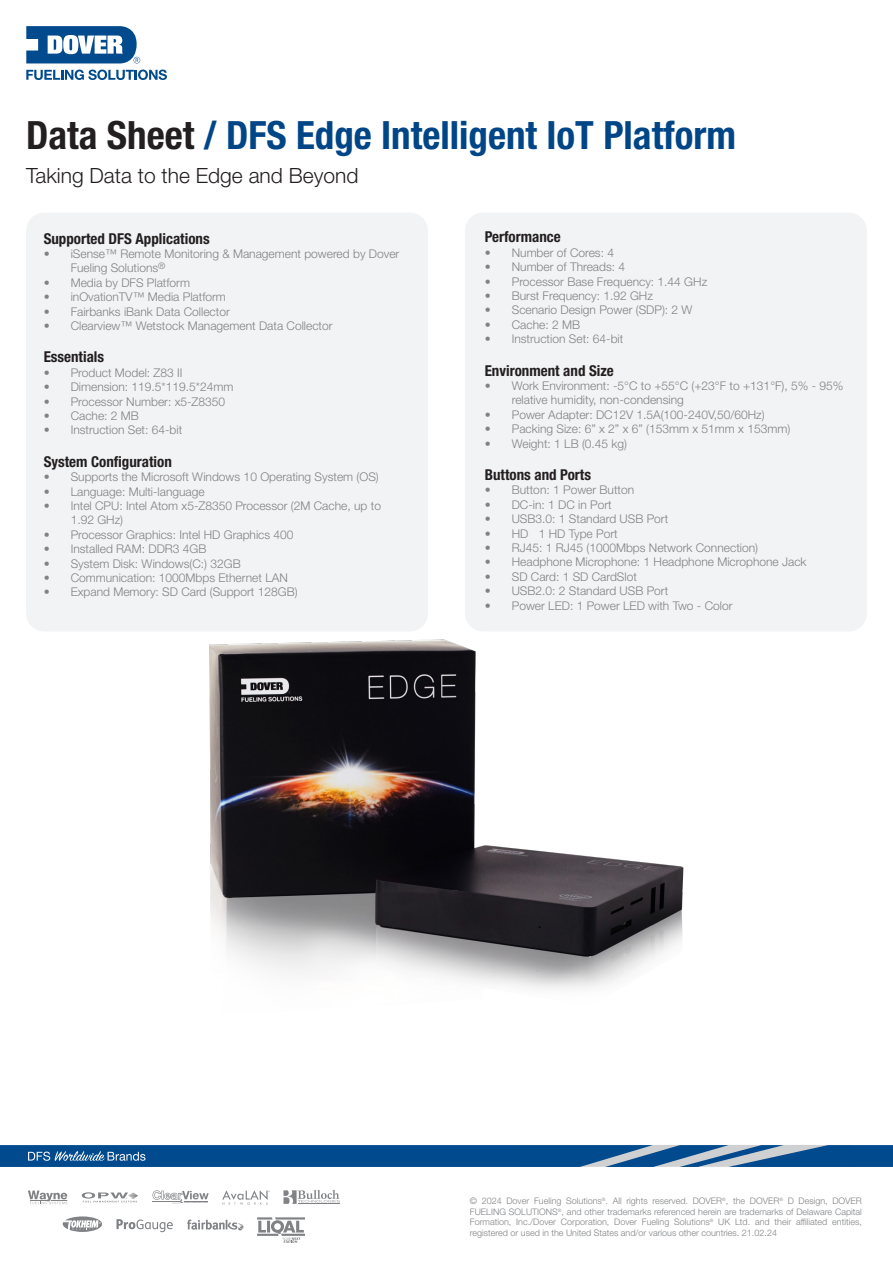
<style>
.page{position:relative;width:893px;height:1263px;background:#fff}
.page>*{position:absolute;margin:0;border:0;box-sizing:border-box;transform-origin:0 0}
.t1{font:700 condensed 39px "Helvetica Neue LT Std";color:#004687}
.t2{font:300 21px "Helvetica Neue LT Std";color:#231f20}
.t3{font:700 condensed 15px "Helvetica Neue LT Std";color:#231f20}
.t4{font:300 12px/14.4px "Helvetica Neue LT Std";color:#808285}
.t5{font:300 9px/10.8px "Helvetica Neue LT Std";color:#808285;text-align:justify}
.t6{font:1.95px "Tw Cen";color:#808285}
.t7{font:700 1.65px "Helvetica Neue LT Std";color:#808285}
.s1{color:#231f20}
</style>
<div class="page">
<div style="left:26px;top:213px;width:402px;height:418px;background:#f2f3f4;border-radius:18px"></div>
<div style="left:465px;top:213px;width:402px;height:418px;background:#f2f3f4;border-radius:18px"></div>
<svg style="left:0;top:1145px;width:893px;height:22px;background:#155894"></svg>
<svg style="left:26px;top:26px;width:114px;height:38px"></svg>
<svg style="left:26px;top:70px;width:141px;height:10px"></svg>
<img style="left:4px;top:629px;width:809px;height:530px">
<svg style="left:116px;top:1219px;width:57px;height:13px"></svg>
<svg style="left:187px;top:1219px;width:57px;height:11px"></svg>
<svg style="left:63px;top:1216px;width:39px;height:16px"></svg>
<svg style="left:257px;top:1217px;width:48px;height:26px"></svg>
<svg style="left:152px;top:1190px;width:57px;height:14px"></svg>
<svg style="left:28px;top:1190px;width:39px;height:14px"></svg>
<svg style="left:82px;top:1192px;width:56px;height:10px"></svg>
<svg style="left:222px;top:1190px;width:46px;height:15px"></svg>
<svg style="left:284px;top:1190px;width:56px;height:14px"></svg>
<p class="t1" style="left:26px;top:111px;width:711px"><span class="s1">Data Sheet</span> / DFS Edge Intelligent IoT Platform</p>
<p class="t2" style="left:26px;top:162px;width:334px">Taking Data to the Edge and Beyond</p>
<p class="t3" style="left:44px;top:229px;width:168px">Supported DFS Applications</p>
<p class="t4" style="left:71px;top:246px;width:330px;text-indent:-27px">• iSense™ Remote Monitoring &amp; Management powered by Dover<br>Fueling Solutions<sup>®</sup></p>
<p class="t4" style="left:44px;top:275px;width:148px">• Media by DFS Platform</p>
<p class="t4" style="left:44px;top:289px;width:184px">• inOvationTV™ Media Platform</p>
<p class="t4" style="left:44px;top:304px;width:188px">• Fairbanks iBank Data Collector</p>
<p class="t4" style="left:44px;top:318px;width:290px">• Clearview™ Wetstock Management Data Collector</p>
<p class="t3" style="left:44px;top:348px;width:62px">Essentials</p>
<p class="t4" style="left:44px;top:365px;width:140px">• Product Model: Z83 II</p>
<p class="t4" style="left:44px;top:379px;width:191px">• Dimension: 119.5*119.5*24mm</p>
<p class="t4" style="left:44px;top:394px;width:183px">• Processor Number: x5-Z8350</p>
<p class="t4" style="left:44px;top:408px;width:97px">• Cache: 2 MB</p>
<p class="t4" style="left:44px;top:423px;width:140px">• Instruction Set: 64-bit</p>
<p class="t3" style="left:44px;top:452px;width:130px">System Configuration</p>
<p class="t4" style="left:44px;top:469px;width:337px">• Supports the Microsoft Windows 10 Operating System (OS)</p>
<p class="t4" style="left:44px;top:484px;width:163px">• Language: Multi-language</p>
<p class="t4" style="left:71px;top:498px;width:312px;text-indent:-27px">• Intel CPU: Intel Atom x5-Z8350 Processor (2M Cache, up to<br>1.92 GHz)</p>
<p class="t4" style="left:44px;top:527px;width:251px">• Processor Graphics: Intel HD Graphics 400</p>
<p class="t4" style="left:44px;top:541px;width:164px">• Installed RAM: DDR3 4GB</p>
<p class="t4" style="left:44px;top:556px;width:199px">• System Disk: Windows(C:) 32GB</p>
<p class="t4" style="left:44px;top:570px;width:246px">• Communication: 1000Mbps Ethernet LAN</p>
<p class="t4" style="left:44px;top:585px;width:255px">• Expand Memory: SD Card (Support 128GB)</p>
<p class="t3" style="left:485px;top:228px;width:77px">Performance</p>
<p class="t4" style="left:485px;top:245px;width:131px">• Number of Cores: 4</p>
<p class="t4" style="left:485px;top:259px;width:142px">• Number of Threads: 4</p>
<p class="t4" style="left:485px;top:274px;width:224px">• Processor Base Frequency: 1.44 GHz</p>
<p class="t4" style="left:485px;top:288px;width:170px">• Burst Frequency: 1.92 GHz</p>
<p class="t4" style="left:485px;top:303px;width:209px">• Scenario Design Power (SDP): 2 W</p>
<p class="t4" style="left:485px;top:317px;width:97px">• Cache: 2 MB</p>
<p class="t4" style="left:485px;top:331px;width:140px">• Instruction Set: 64-bit</p>
<p class="t3" style="left:485px;top:361px;width:131px">Environment and Size</p>
<p class="t4" style="left:512px;top:378px;width:333px;text-indent:-27px">• Work Environment: -5°C to +55°C (+23°F to +131°F), 5% - 95% relative humidity, non-condensing</p>
<p class="t4" style="left:485px;top:407px;width:281px">• Power Adapter: DC12V 1.5A(100-240V,50/60Hz)</p>
<p class="t4" style="left:485px;top:421px;width:307px">• Packing Size: 6” x 2” x 6” (153mm x 51mm x 153mm)</p>
<p class="t4" style="left:485px;top:436px;width:144px">• Weight: 1 LB (0.45 kg)</p>
<p class="t3" style="left:485px;top:466px;width:108px">Buttons and Ports</p>
<p class="t4" style="left:485px;top:483px;width:151px">• Button: 1 Power Button</p>
<p class="t4" style="left:485px;top:497px;width:129px">• DC-in: 1 DC in Port</p>
<p class="t4" style="left:485px;top:511px;width:185px">• USB3.0: 1 Standard USB Port</p>
<p class="t4" style="left:485px;top:526px;width:134px">• HD 1 HD Type Port</p>
<p class="t4" style="left:485px;top:540px;width:275px">• RJ45: 1 RJ45 (1000Mbps Network Connection)</p>
<p class="t4" style="left:485px;top:555px;width:323px">• Headphone Microphone: 1 Headphone Microphone Jack</p>
<p class="t4" style="left:485px;top:569px;width:154px">• SD Card: 1 SD CardSlot</p>
<p class="t4" style="left:485px;top:583px;width:185px">• USB2.0: 2 Standard USB Port</p>
<p class="t4" style="left:485px;top:598px;width:249px">• Power LED: 1 Power LED with Two - Color</p>
<p class="t7" style="left:184px;top:1202px;width:25px">DOVER FUELING SOLUTIONS</p>
<p class="t6" style="left:269px;top:1190px;width:3px">®</p>
<p class="t5" style="left:470px;top:1195px;width:394px">© 2024 Dover Fueling Solutions<sup>®</sup>. All rights reserved. DOVER<sup>®</sup>, the DOVER<sup>®</sup> D Design, DOVER FUELING SOLUTIONS<sup>®</sup>, and other trademarks referenced herein are trademarks of Delaware Capital Formation, Inc./Dover Corporation, Dover Fueling Solutions<sup>®</sup> UK Ltd. and their affiliated entities, registered or used in the United States and/or various other countries. 21.02.24</p>
</div>
